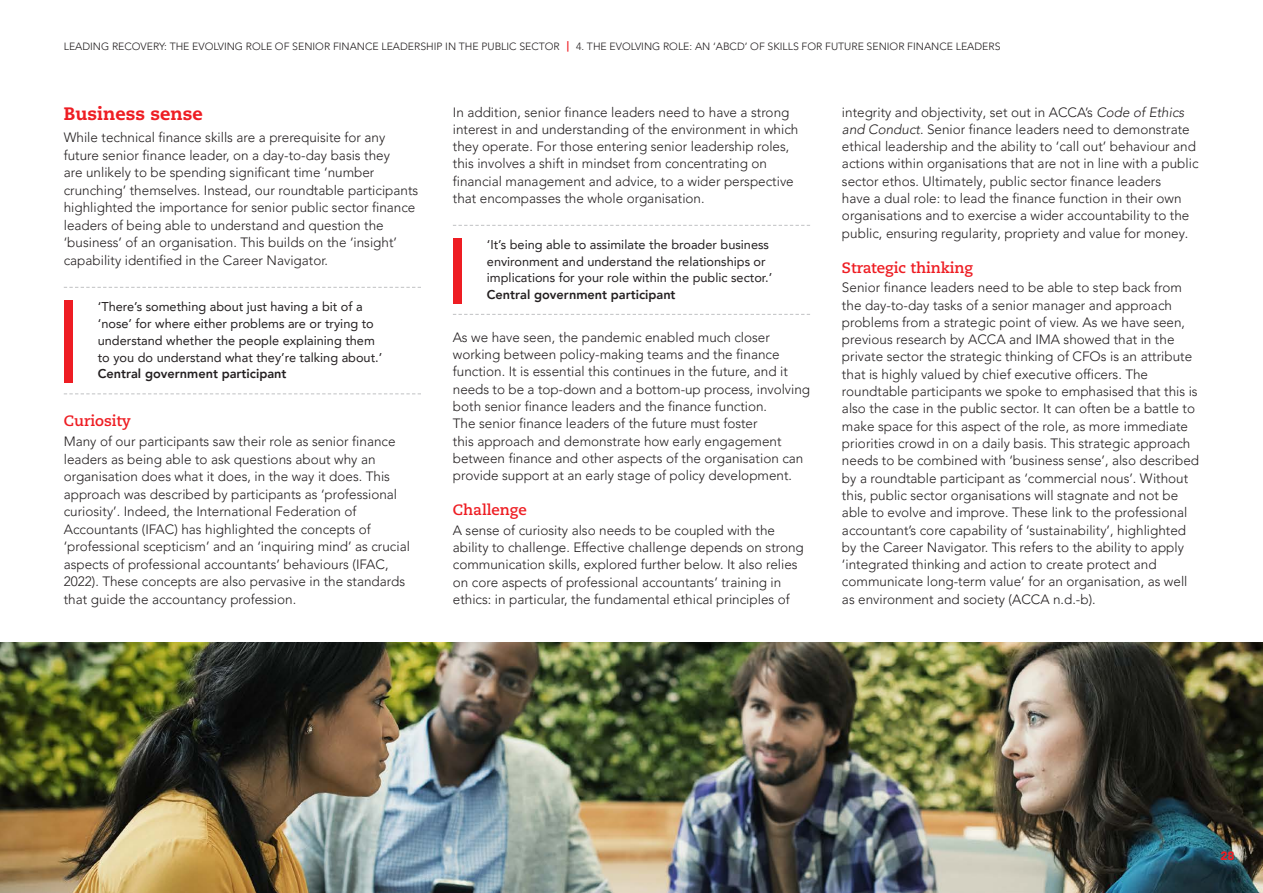
<style>
.page{position:relative;width:1263px;height:893px;background:#fff}
.page>*{position:absolute;margin:0;border:0;box-sizing:border-box;transform-origin:0 0}
.t1{font:800 18px "Caecilia";color:#ee1d23}
.t2{font:700 15px "Caecilia";color:#ee1d23}
.t3{font:300 13.5px/17.2px "Avenir LT Pro";color:#231f20}
.t4{font:12.75px/16.8px "Avenir LT Pro";color:#231f20}
.t5{font:800 12.75px "Avenir LT Pro";color:#231f20}
.t6{font:900 12px "Avenir LT Pro";color:#ee1d23}
.t7{font:300 10.5px "Avenir LT Pro";color:#231f20}
.s1{font-weight:800;color:#ee1d23}
.s2{font-style:italic}
</style>
<div class="page">
<img style="left:0;top:642px;width:1263px;height:251px">
<svg style="left:64px;top:287px;width:357px;height:1px"></svg>
<svg style="left:64px;top:393px;width:357px;height:1px"></svg>
<svg style="left:453px;top:225px;width:357px;height:1px"></svg>
<svg style="left:453px;top:314px;width:357px;height:1px"></svg>
<div style="left:453px;top:238px;width:8px;height:66px;background:#ee1d23"></div>
<div style="left:64px;top:300px;width:8px;height:83px;background:#ee1d23"></div>
<p class="t7" style="left:64px;top:41px;width:938px">LEADING RECOVERY: THE EVOLVING ROLE OF SENIOR FINANCE LEADERSHIP IN THE PUBLIC SECTOR <span class="s1">|</span> 4. THE EVOLVING ROLE: AN ‘ABCD’ OF SKILLS FOR FUTURE SENIOR FINANCE LEADERS</p>
<h1 class="t1" style="left:64px;top:103px;width:140px">Business sense</h1>
<p class="t3" style="left:64px;top:129px;width:356px">While technical finance skills are a prerequisite for any future senior finance leader, on a day-to-day basis they<br>are unlikely to be spending significant time ‘number crunching’ themselves. Instead, our roundtable participants highlighted the importance for senior public sector finance leaders of being able to understand and question the ‘business’ of an organisation. This builds on the ‘insight’ capability identified in the Career Navigator.</p>
<p class="t4" style="left:98px;top:298px;width:286px">‘There’s something about just having a bit of a ‘nose’ for where either problems are or trying to understand whether the people explaining them to you do understand what they’re talking about.’</p>
<p class="t5" style="left:98px;top:366px;width:190px">Central government participant</p>
<p class="t2" style="left:64px;top:412px;width:69px">Curiosity</p>
<p class="t3" style="left:64px;top:433px;width:348px">Many of our participants saw their role as senior finance leaders as being able to ask questions about why an organisation does what it does, in the way it does. This approach was described by participants as ‘professional curiosity’. Indeed, the International Federation of Accountants (IFAC) has highlighted the concepts of ‘professional scepticism’ and an ‘inquiring mind’ as crucial aspects of professional accountants’ behaviours (IFAC, 2022). These concepts are also pervasive in the standards that guide the accountancy profession.</p>
<p class="t3" style="left:453px;top:103px;width:347px">In addition, senior finance leaders need to have a strong interest in and understanding of the environment in which they operate. For those entering senior leadership roles, this involves a shift in mindset from concentrating on financial management and advice, to a wider perspective that encompasses the whole organisation.</p>
<p class="t4" style="left:487px;top:237px;width:287px">‘It’s being able to assimilate the broader business environment and understand the relationships or implications for your role within the public sector.’</p>
<p class="t5" style="left:487px;top:287px;width:190px">Central government participant</p>
<p class="t3" style="left:453px;top:328px;width:359px">As we have seen, the pandemic enabled much closer working between policy-making teams and the finance function. It is essential this continues in the future, and it needs to be a top-down and a bottom-up process, involving both senior finance leaders and the finance function.<br>The senior finance leaders of the future must foster<br>this approach and demonstrate how early engagement between finance and other aspects of the organisation can provide support at an early stage of policy development.</p>
<p class="t2" style="left:453px;top:501px;width:75px">Challenge</p>
<p class="t3" style="left:453px;top:521px;width:352px">A sense of curiosity also needs to be coupled with the ability to challenge. Effective challenge depends on strong communication skills, explored further below. It also relies on core aspects of professional accountants’ training in ethics: in particular, the fundamental ethical principles of</p>
<p class="t3" style="left:842px;top:103px;width:358px">integrity and objectivity, set out in ACCA’s <span class="s2">Code of Ethics and Conduct</span>. Senior finance leaders need to demonstrate ethical leadership and the ability to ‘call out’ behaviour and actions within organisations that are not in line with a public sector ethos. Ultimately, public sector finance leaders<br>have a dual role: to lead the finance function in their own organisations and to exercise a wider accountability to the public, ensuring regularity, propriety and value for money.</p>
<p class="t2" style="left:842px;top:259px;width:133px">Strategic thinking</p>
<p class="t3" style="left:842px;top:279px;width:359px">Senior finance leaders need to be able to step back from the day-to-day tasks of a senior manager and approach problems from a strategic point of view. As we have seen, previous research by ACCA and IMA showed that in the private sector the strategic thinking of CFOs is an attribute that is highly valued by chief executive officers. The roundtable participants we spoke to emphasised that this is also the case in the public sector. It can often be a battle to make space for this aspect of the role, as more immediate priorities crowd in on a daily basis. This strategic approach needs to be combined with ‘business sense’, also described by a roundtable participant as ‘commercial nous’. Without this, public sector organisations will stagnate and not be able to evolve and improve. These link to the professional accountant’s core capability of ‘sustainability’, highlighted by the Career Navigator. This refers to the ability to apply ‘integrated thinking and action to create protect and communicate long-term value’ for an organisation, as well as environment and society (ACCA n.d.-b).</p>
<p class="t6" style="left:1220px;top:848px;width:16px">28</p>
</div>
